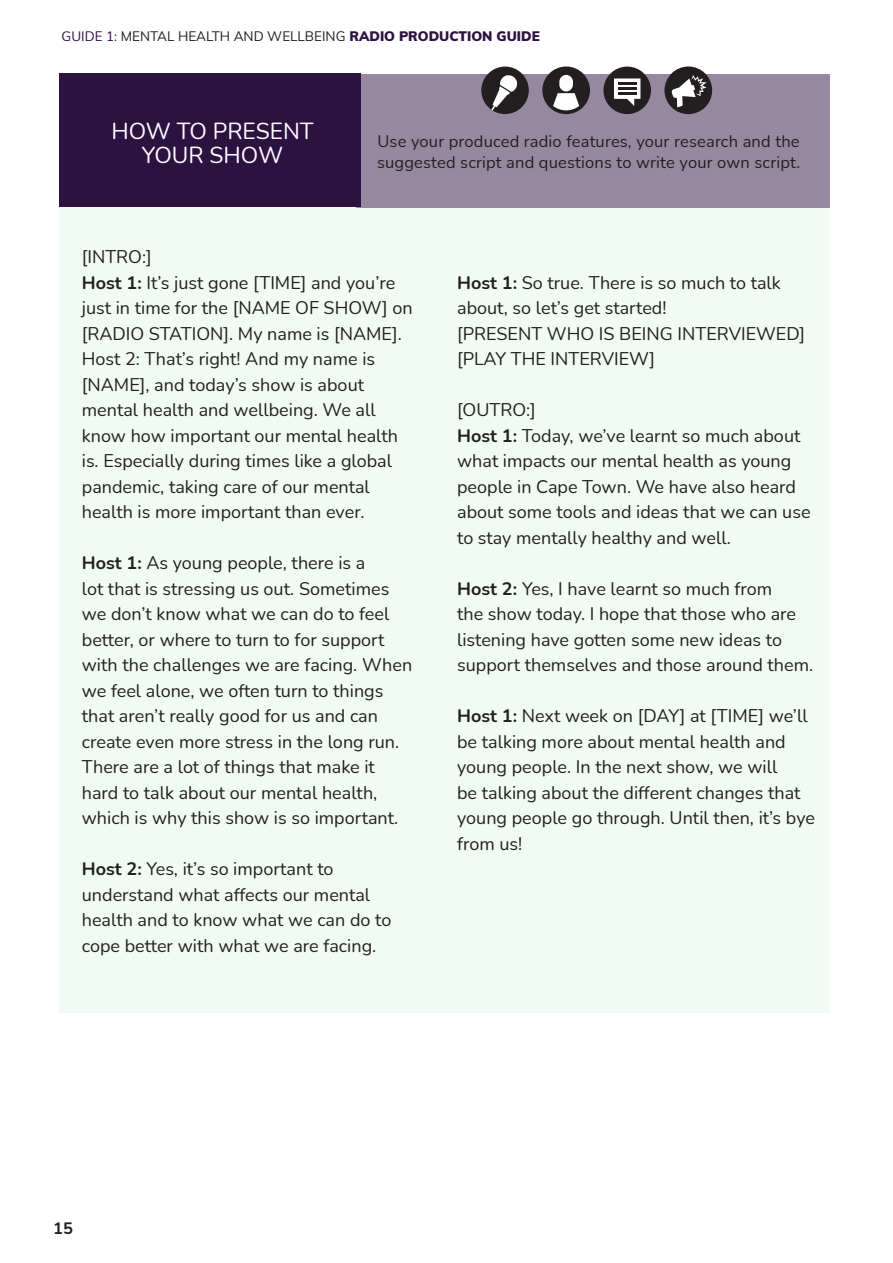
<style>
.page{position:relative;width:893px;height:1263px;background:#fff}
.page>*{position:absolute;margin:0;border:0;box-sizing:border-box;transform-origin:0 0}
.t1{font:22.8px/24.5px "Nunito";color:#fff;text-align:center}
.body_bullet{font:18px/25.5px "Nunito";color:#231f20}
.body_bullet-2{font:16.5px/21px "Nunito";letter-spacing:.01em;color:#231f20}
.t2{font:700 16.5px "Nunito";color:#231f20}
.t3{font:13.5px "Muli";color:#231f20}
.s1{font-family:"Nunito";color:#2d1141}
.s2{font-weight:900;color:#2d1141}
.s3{font-weight:700}
</style>
<div class="page">
<div style="left:60px;top:75px;width:769px;height:937px;background:#f0fbf3"></div>
<div style="left:356px;top:74px;width:473px;height:133px;background:#9688a0"></div>
<div style="left:60px;top:73px;width:301px;height:134px;background:#2d1141"></div>
<div style="left:481px;top:67px;width:48px;height:47px;background:#231f20;border-radius:50%"></div>
<svg style="left:491px;top:75px;width:27px;height:36px"></svg>
<div style="left:542px;top:66px;width:48px;height:48px;background:#231f20;border-radius:50%"></div>
<svg style="left:553px;top:93px;width:26px;height:17px"></svg>
<div style="left:559px;top:75px;width:14px;height:16px;background:#fff;border-radius:7px"></div>
<div style="left:603px;top:67px;width:48px;height:47px;background:#231f20;border-radius:50%"></div>
<svg style="left:614px;top:78px;width:26px;height:28px"></svg>
<div style="left:664px;top:66px;width:48px;height:48px;background:#231f20;border-radius:50%"></div>
<svg style="left:671px;top:75px;width:36px;height:32px"></svg>
<p class="t3" style="left:62px;top:27px;width:480px"><span class="s1">GUIDE 1:</span> MENTAL HEALTH AND WELLBEING <span class="s2">RADIO PRODUCTION GUIDE</span></p>
<p class="t1" style="left:111px;top:118px;width:204px">HOW TO PRESENT<br>YOUR SHOW</p>
<p class="body_bullet-2" style="left:377px;top:130px;width:425px">Use your produced radio features, your research and the suggested script and questions to write your own script.</p>
<p class="body_bullet" style="left:82px;top:243px;width:71px">[INTRO:]</p>
<p class="body_bullet" style="left:82px;top:269px;width:332px"><span class="s3">Host 1:</span> It’s just gone [TIME] and you’re just in time for the [NAME OF SHOW] on [RADIO STATION]. My name is [NAME].</p>
<p class="body_bullet" style="left:82px;top:345px;width:318px">Host 2: That’s right! And my name is [NAME], and today’s show is about mental health and wellbeing. We all know how important our mental health is. Especially during times like a global pandemic, taking care of our mental health is more important than ever.</p>
<p class="body_bullet" style="left:82px;top:549px;width:332px"><span class="s3">Host 1:</span> As young people, there is a<br>lot that is stressing us out. Sometimes we don’t know what we can do to feel better, or where to turn to for support with the challenges we are facing. When we feel alone, we often turn to things that aren’t really good for us and can create even more stress in the long run.<br>There are a lot of things that make it hard to talk about our mental health, which is why this show is so important.</p>
<p class="body_bullet" style="left:82px;top:855px;width:311px"><span class="s3">Host 2:</span> Yes, it’s so important to understand what affects our mental health and to know what we can do to cope better with what we are facing.</p>
<p class="body_bullet" style="left:457px;top:269px;width:325px"><span class="s3">Host 1:</span> So true. There is so much to talk about, so let’s get started!</p>
<p class="body_bullet" style="left:457px;top:320px;width:350px">[PRESENT WHO IS BEING INTERVIEWED]</p>
<p class="body_bullet" style="left:457px;top:345px;width:200px">[PLAY THE INTERVIEW]</p>
<p class="body_bullet" style="left:457px;top:396px;width:80px">[OUTRO:]</p>
<p class="body_bullet" style="left:457px;top:422px;width:355px"><span class="s3">Host 1:</span> Today, we’ve learnt so much about what impacts our mental health as young people in Cape Town. We have also heard about some tools and ideas that we can use to stay mentally healthy and well.</p>
<p class="body_bullet" style="left:457px;top:575px;width:358px"><span class="s3">Host 2:</span> Yes, I have learnt so much from<br>the show today. I hope that those who are listening have gotten some new ideas to support themselves and those around them.</p>
<p class="body_bullet" style="left:457px;top:702px;width:359px"><span class="s3">Host 1:</span> Next week on [DAY] at [TIME] we’ll be talking more about mental health and young people. In the next show, we will<br>be talking about the different changes that young people go through. Until then, it’s bye from us!</p>
<p class="t2" style="left:53px;top:1216px;width:21px">15</p>
</div>
